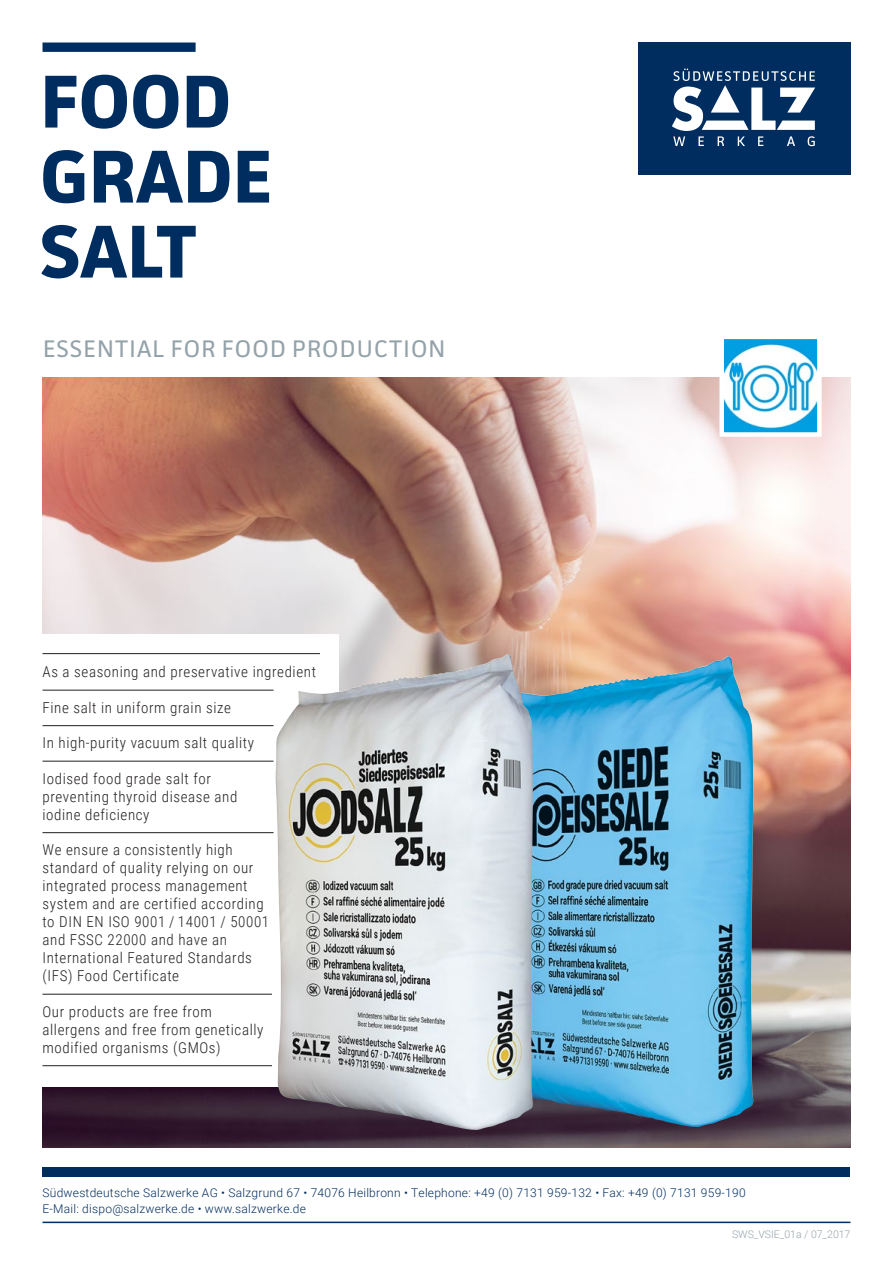
<style>
.page{position:relative;width:893px;height:1263px;background:#fff}
.page>*{position:absolute;margin:0;border:0;box-sizing:border-box;transform-origin:0 0}
.t1{font:700 75px/75px "Facit";color:#002d60}
.t2{font:24px "Facit";letter-spacing:.05em;color:#94a2aa}
.t3{font:300 15px/18px "Roboto Condensed";letter-spacing:.04em;color:#231f20}
.t4{font:300 12px/16.5px "Roboto";letter-spacing:.02em;color:#002d60}
.t5{font:300 10.5px "Roboto";color:#94a2aa}
</style>
<div class="page">
<img style="left:43px;top:378px;width:807px;height:769px">
<svg style="left:717px;top:339px;width:107px;height:100px"></svg>
<div style="left:43px;top:1167px;width:807px;height:9px;background:#002d60"></div>
<hr style="left:43px;top:1221px;width:807px;height:2px;background:#002d60">
<div style="left:43px;top:43px;width:153px;height:9px;background:#002d60"></div>
<div style="left:638px;top:42px;width:212px;height:133px;background:#002d60"></div>
<svg style="left:672px;top:69px;width:143px;height:77px"></svg>
<div style="left:0;top:634px;width:338px;height:452px;background:#fff"></div>
<hr style="left:43px;top:653px;width:277px;height:1px;background:#231f20">
<hr style="left:43px;top:690px;width:231px;height:1px;background:#231f20">
<hr style="left:43px;top:725px;width:231px;height:1px;background:#231f20">
<hr style="left:43px;top:761px;width:231px;height:1px;background:#231f20">
<hr style="left:43px;top:832px;width:231px;height:1px;background:#231f20">
<hr style="left:43px;top:994px;width:229px;height:1px;background:#231f20">
<hr style="left:43px;top:1065px;width:229px;height:1px;background:#231f20">
<img style="left:520px;top:657px;width:220px;height:470px">
<img style="left:275px;top:655px;width:245px;height:475px">
<h1 class="t1" style="left:40px;top:63px;width:234px">FOOD<br>GRADE<br>SALT</h1>
<h2 class="t2" style="left:43px;top:334px;width:404px">ESSENTIAL FOR FOOD PRODUCTION</h2>
<p class="t3" style="left:43px;top:662px;width:275px">As a seasoning and preservative ingredient</p>
<p class="t3" style="left:43px;top:698px;width:190px">Fine salt in uniform grain size</p>
<p class="t3" style="left:43px;top:733px;width:213px">In high-purity vacuum salt quality</p>
<p class="t3" style="left:43px;top:769px;width:196px">Iodised food grade salt for preventing thyroid disease and iodine deficiency</p>
<p class="t3" style="left:43px;top:840px;width:228px">We ensure a consistently high standard of quality relying on our integrated process management system and are certified according to DIN EN ISO 9001 / 14001 / 50001 and FSSC 22000 and have an<br>International Featured Standards (IFS) Food Certificate</p>
<p class="t3" style="left:43px;top:1002px;width:222px">Our products are free from allergens and free from genetically modified organisms (GMOs)</p>
<p class="t4" style="left:43px;top:1184px;width:705px">Südwestdeutsche Salzwerke AG • Salzgrund 67 • 74076 Heilbronn • Telephone: +49 (0) 7131 959-132 • Fax: +49 (0) 7131 959-190<br>E-Mail: dispo@salzwerke.de • www.salzwerke.de</p>
<p class="t5" style="left:732px;top:1227px;width:120px">SWS_VSIE_01a / 07_2017</p>
</div>
